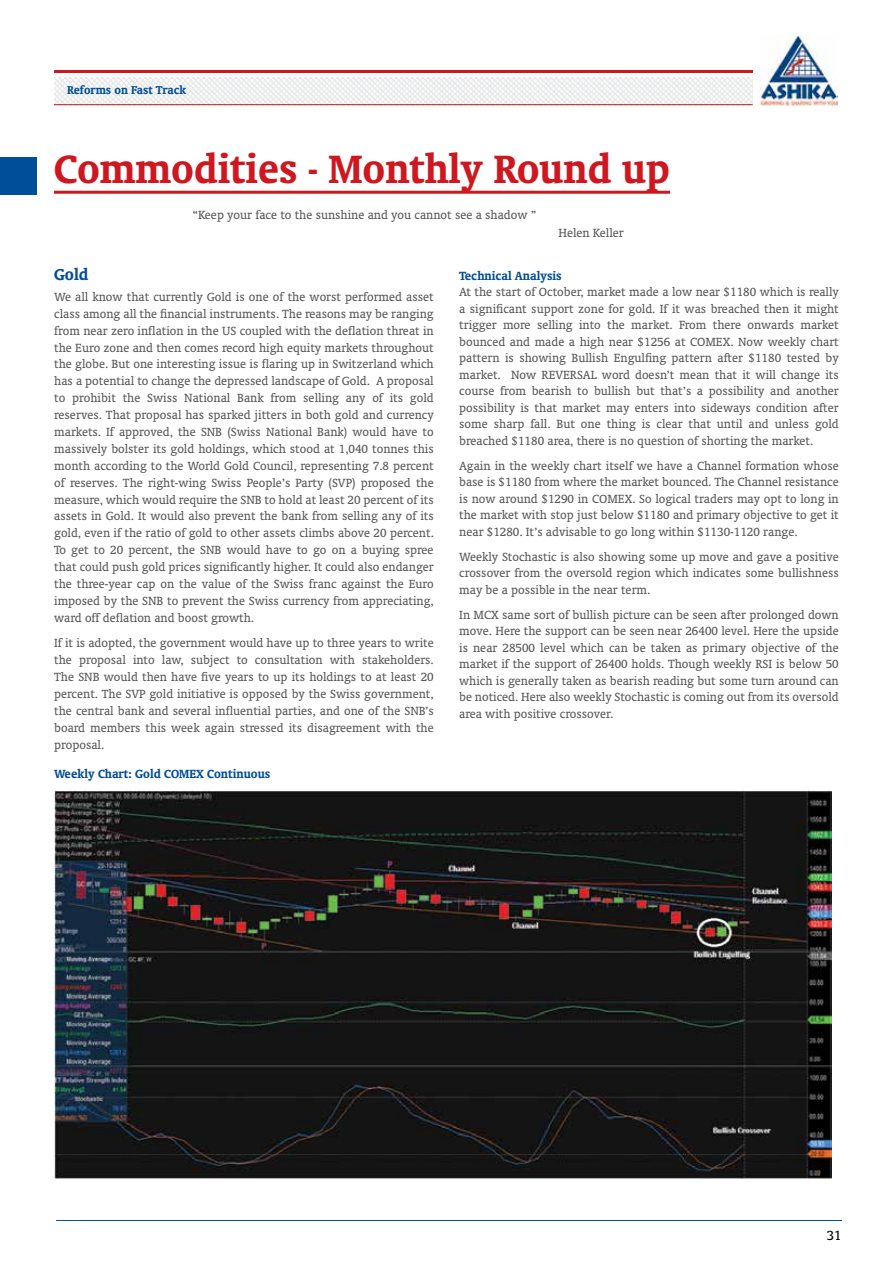
<style>
.page{position:relative;width:893px;height:1263px;background:#fff}
.page>*{position:absolute;margin:0;border:0;box-sizing:border-box;transform-origin:0 0}
.t1{font:700 45px "Oranda BT";color:#ce171e}
.t2{font:700 18px "Oranda BT";color:#004d99}
.t3{font:15px "Oranda BT";color:#000}
.t4{font:13.5px/17px "Oranda BT";color:#58595b;text-align:justify}
.t5{font:700 13.5px "Oranda BT";color:#004d99}
.t6{font:700 12.9px "Oranda BT";color:#004d99}
</style>
<div class="page">
<hr style="left:56px;top:1220px;width:786px;height:1px;background:#004d99">
<svg style="left:54px;top:77px;width:699px;height:27px"></svg>
<hr style="left:54px;top:104px;width:699px;height:1px;background:#ce171e">
<hr style="left:54px;top:71px;width:699px;height:2px;background:#ce171e">
<img style="left:759px;top:35px;width:79px;height:70px">
<hr style="left:54px;top:191px;width:616px;height:3px;background:#ce171e">
<div style="left:0;top:157px;width:36px;height:38px;background:#004d99"></div>
<img style="left:54px;top:790px;width:777px;height:388px">
<p class="t6" style="left:67px;top:82px;width:121px">Reforms on Fast Track</p>
<h1 class="t1" style="left:54px;top:142px;width:618px">Commodities - Monthly Round up</h1>
<p class="t4" style="left:192px;top:206px;width:345px">“Keep your face to the sunshine and you cannot see a shadow ”</p>
<p class="t4" style="left:558px;top:224px;width:67px">Helen Keller</p>
<h2 class="t2" style="left:54px;top:263px;width:36px">Gold</h2>
<p class="t4" style="left:54px;top:288px;width:381px">We all know that currently Gold is one of the worst performed asset class among all the financial instruments. The reasons may be ranging from near zero inflation in the US coupled with the deflation threat in the Euro zone and then comes record high equity markets throughout the globe. But one interesting issue is flaring up in Switzerland which has a potential to change the depressed landscape of Gold. A proposal to prohibit the Swiss National Bank from selling any of its gold reserves. That proposal has sparked jitters in both gold and currency markets. If approved, the SNB (Swiss National Bank) would have to massively bolster its gold holdings, which stood at 1,040 tonnes this month according to the World Gold Council, representing 7.8 percent of reserves. The right-wing Swiss People’s Party (SVP) proposed the measure, which would require the SNB to hold at least 20 percent of its assets in Gold. It would also prevent the bank from selling any of its gold, even if the ratio of gold to other assets climbs above 20 percent.<br>To get to 20 percent, the SNB would have to go on a buying spree that could push gold prices significantly higher. It could also endanger the three-year cap on the value of the Swiss franc against the Euro imposed by the SNB to prevent the Swiss currency from appreciating, ward off deflation and boost growth.</p>
<p class="t4" style="left:54px;top:634px;width:381px">If it is adopted, the government would have up to three years to write the proposal into law, subject to consultation with stakeholders.<br>The SNB would then have five years to up its holdings to at least 20 percent. The SVP gold initiative is opposed by the Swiss government, the central bank and several influential parties, and one of the SNB’s board members this week again stressed its disagreement with the proposal.</p>
<p class="t5" style="left:459px;top:268px;width:104px">Technical Analysis</p>
<p class="t4" style="left:459px;top:284px;width:381px;line-height:16.5px">At the start of October, market made a low near $1180 which is really a significant support zone for gold. If it was breached then it might trigger more selling into the market. From there onwards market bounced and made a high near $1256 at COMEX. Now weekly chart pattern is showing Bullish Engulfing pattern after $1180 tested by market. Now REVERSAL word doesn’t mean that it will change its course from bearish to bullish but that’s a possibility and another possibility is that market may enters into sideways condition after some sharp fall. But one thing is clear that until and unless gold breached $1180 area, there is no question of shorting the market.</p>
<p class="t4" style="left:459px;top:457px;width:381px;line-height:16.5px">Again in the weekly chart itself we have a Channel formation whose base is $1180 from where the market bounced. The Channel resistance is now around $1290 in COMEX. So logical traders may opt to long in the market with stop just below $1180 and primary objective to get it near $1280. It’s advisable to go long within $1130-1120 range.</p>
<p class="t4" style="left:459px;top:548px;width:381px;line-height:16.5px">Weekly Stochastic is also showing some up move and gave a positive crossover from the oversold region which indicates some bullishness may be a possible in the near term.</p>
<p class="t4" style="left:459px;top:606px;width:381px;line-height:16.5px">In MCX same sort of bullish picture can be seen after prolonged down move. Here the support can be seen near 26400 level. Here the upside is near 28500 level which can be taken as primary objective of the market if the support of 26400 holds. Though weekly RSI is below 50 which is generally taken as bearish reading but some turn around can be noticed. Here also weekly Stochastic is coming out from its oversold area with positive crossover.</p>
<p class="t5" style="left:54px;top:765px;width:218px">Weekly Chart: Gold COMEX Continuous</p>
<p class="t3" style="left:827px;top:1227px;width:16px">31</p>
</div>
